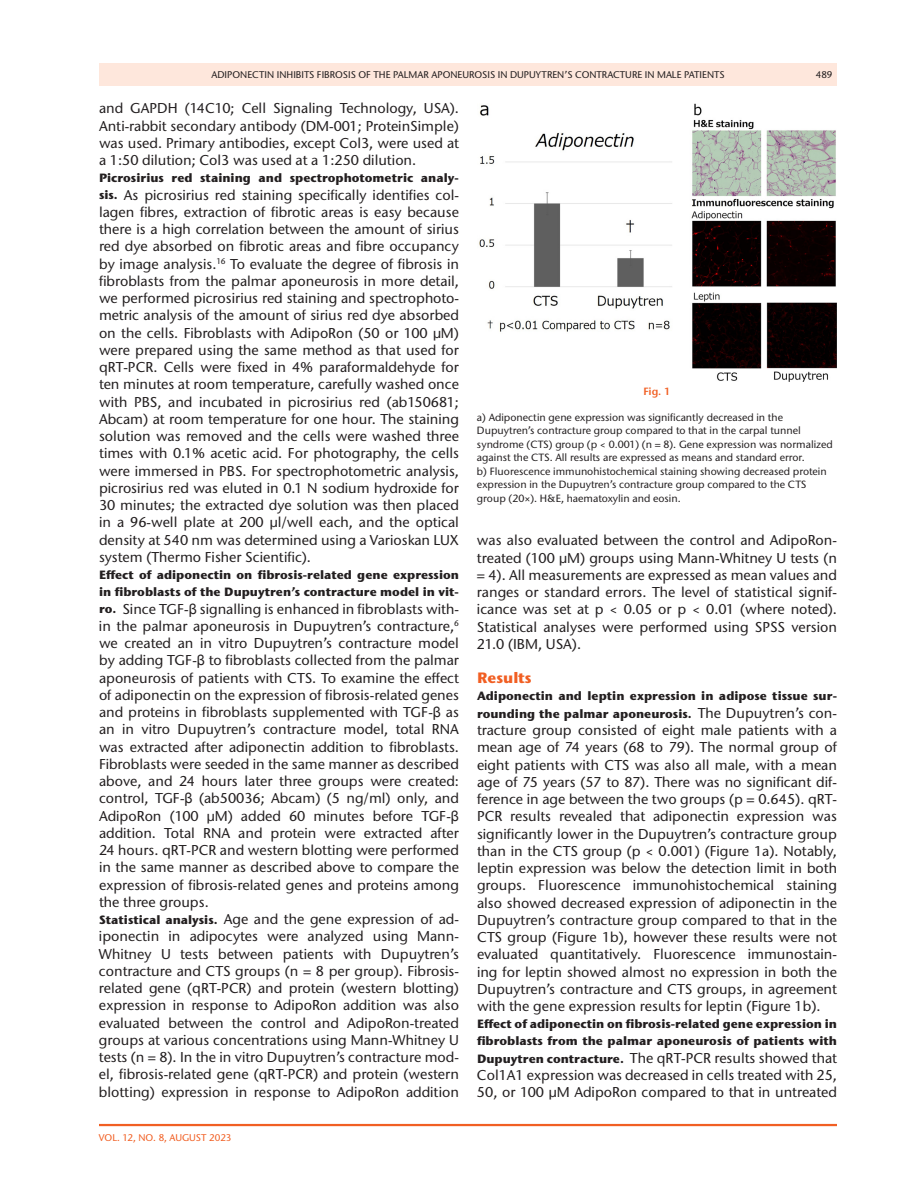
<style>
.page{position:relative;width:918px;height:1188px;background:#fff}
.page>*{position:absolute;margin:0;border:0;box-sizing:border-box;transform-origin:0 0}
.t1{font:700 15px "Stone Sans ITC Pro";color:#f15f23}
.t2{font:500 14.25px/17.2px "Stone Sans ITC Pro";color:#231f20;text-align:justify}
.t3{font:700 12px/17.2px "Stone Sans ITC Pro";color:#231f20}
.t4{font:500 10.5px/13.5px "Stone Sans ITC Pro";color:#231f20}
.t5{font:600 10.5px "Stone Sans ITC Pro";color:#f15f23}
.t6{font:500 9.75px "Stone Sans ITC Pro";color:#231f20}
.t7{font:500 9.75px "Stone Sans ITC Pro";color:#f15f23}
.s1{font-weight:700;font-size:12px}
.s2{font-family:"Arial Unicode MS";font-weight:400}
.s3{font-weight:500;font-size:14.25px}
</style>
<div class="page">
<hr style="left:99px;top:1124px;width:738px;height:2px;background:#f15f23">
<div style="left:99px;top:63px;width:738px;height:23px;background:#fee7dc"></div>
<img style="left:479px;top:104px;width:358px;height:278px">
<p class="t6" style="left:211px;top:68px;width:515px">ADIPONECTIN INHIBITS FIBROSIS OF THE PALMAR APONEUROSIS IN DUPUYTREN’S CONTRACTURE IN MALE PATIENTS</p>
<p class="t6" style="left:816px;top:68px;width:18px">489</p>
<p class="t2" style="left:99px;top:100px;width:362px">and GAPDH (14C10; Cell Signaling Technology, USA).<br>Anti-rabbit secondary antibody (DM-001; ProteinSimple) was used. Primary antibodies, except Col3, were used at a 1:50 dilution; Col3 was used at a 1:250 dilution.</p>
<p class="t3" style="left:99px;top:169px;width:361px">Picrosirius red staining and spectrophotometric analy-</p>
<p class="t2" style="left:99px;top:186px;width:362px"><span class="s1">sis.</span> As picrosirius red staining specifically identifies col&shy;lagen fibres, extraction of fibrotic areas is easy because there is a high correlation between the amount of sirius red dye absorbed on fibrotic areas and fibre occupancy by image analysis.<sup>16</sup> To evaluate the degree of fibrosis in fibroblasts from the palmar aponeurosis in more detail, we performed picrosirius red staining and spectrophoto&shy;metric analysis of the amount of sirius red dye absorbed on the cells. Fibroblasts with AdipoRon (50 or 100 μM) were prepared using the same method as that used for qRT-PCR. Cells were fixed in 4% paraformaldehyde for ten minutes at room temperature, carefully washed once with PBS, and incubated in picrosirius red (ab150681; Abcam) at room temperature for one hour. The staining solution was removed and the cells were washed three times with 0.1% acetic acid. For photography, the cells were immersed in PBS. For spectrophotometric analysis, picrosirius red was eluted in 0.1 N sodium hydroxide for 30 minutes; the extracted dye solution was then placed in a 96-well plate at 200 μl/well each, and the optical density at 540 nm was determined using a Varioskan LUX system (Thermo Fisher Scientific).</p>
<p class="t3" style="left:99px;top:566px;width:362px">Effect of adiponectin on fibrosis-related gene expression in fibroblasts of the Dupuytren’s contracture model in vit-</p>
<p class="t2" style="left:99px;top:600px;width:362px;text-align:left"><span class="s1">ro.</span> Since TGF-<span class="s2">β</span> signalling is enhanced in fibroblasts with&shy;in the palmar aponeurosis in Dupuytren’s contracture,<sup>6 </sup>we created an in vitro Dupuytren’s contracture model by adding TGF-<span class="s2">β</span> to fibroblasts collected from the palmar aponeurosis of patients with CTS. To examine the effect of adiponectin on the expression of fibrosis-related genes and proteins in fibroblasts supplemented with TGF-<span class="s2">β</span> as an in vitro Dupuytren’s contracture model, total RNA was extracted after adiponectin addition to fibroblasts.<br>Fibroblasts were seeded in the same manner as described above, and 24 hours later three groups were created: control, TGF-<span class="s2">β</span> (ab50036; Abcam) (5 ng/ml) only, and AdipoRon (100 μM) added 60 minutes before TGF-<span class="s2">β </span>addition. Total RNA and protein were extracted after 24 hours. qRT-PCR and western blotting were performed in the same manner as described above to compare the expression of fibrosis-related genes and proteins among the three groups.<br><span class="s1">Statistical analysis.</span> Age and the gene expression of ad&shy;iponectin in adipocytes were analyzed using Mann-Whitney U tests between patients with Dupuytren’s contracture and CTS groups (n = 8 per group). Fibrosis&shy;related gene (qRT-PCR) and protein (western blotting) expression in response to AdipoRon addition was also evaluated between the control and AdipoRon-treated groups at various concentrations using Mann-Whitney U tests (n = 8). In the in vitro Dupuytren’s contracture mod&shy;el, fibrosis-related gene (qRT-PCR) and protein (western blotting) expression in response to AdipoRon addition</p>
<p class="t5" style="left:643px;top:385px;width:29px">Fig. 1</p>
<p class="t4" style="left:477px;top:410px;width:357px">a) Adiponectin gene expression was significantly decreased in the Dupuytren’s contracture group compared to that in the carpal tunnel syndrome (CTS) group (p &lt; 0.001) (n = 8). Gene expression was normalized against the CTS. All results are expressed as means and standard error.<br>b) Fluorescence immunohistochemical staining showing decreased protein expression in the Dupuytren’s contracture group compared to the CTS group (20×). H&amp;E, haematoxylin and eosin.</p>
<p class="t2" style="left:477px;top:532px;width:362px">was also evaluated between the control and AdipoRon&shy;treated (100 μM) groups using Mann-Whitney U tests (n = 4). All measurements are expressed as mean values and ranges or standard errors. The level of statistical signif&shy;icance was set at p &lt; 0.05 or p &lt; 0.01 (where noted).<br>Statistical analyses were performed using SPSS version 21.0 (IBM, USA).</p>
<p class="t1" style="left:477px;top:668px;width:56px">Results</p>
<p class="t3" style="left:477px;top:688px;width:362px">Adiponectin and leptin expression in adipose tissue sur&shy;rounding the palmar aponeurosis. <span class="s3">The Dupuytren’s con-</span></p>
<p class="t2" style="left:477px;top:721px;width:362px">tracture group consisted of eight male patients with a mean age of 74 years (68 to 79). The normal group of eight patients with CTS was also all male, with a mean age of 75 years (57 to 87). There was no significant dif&shy;ference in age between the two groups (p = 0.645). qRT-PCR results revealed that adiponectin expression was significantly lower in the Dupuytren’s contracture group than in the CTS group (p &lt; 0.001) (Figure 1a). Notably, leptin expression was below the detection limit in both groups. Fluorescence immunohistochemical staining also showed decreased expression of adiponectin in the Dupuytren’s contracture group compared to that in the CTS group (Figure 1b), however these results were not evaluated quantitatively. Fluorescence immunostain&shy;ing for leptin showed almost no expression in both the Dupuytren’s contracture and CTS groups, in agreement with the gene expression results for leptin (Figure 1b).</p>
<p class="t3" style="left:477px;top:1015px;width:362px">Effect of adiponectin on fibrosis-related gene expression in fibroblasts from the palmar aponeurosis of patients with</p>
<p class="t2" style="left:477px;top:1049px;width:361px"><span class="s1">Dupuytren contracture.</span> The qRT-PCR results showed that Col1A1 expression was decreased in cells treated with 25, 50, or 100 μM AdipoRon compared to that in untreated</p>
<p class="t7" style="left:99px;top:1132px;width:134px">VOL. 12, NO. 8, AUGUST 2023</p>
</div>
